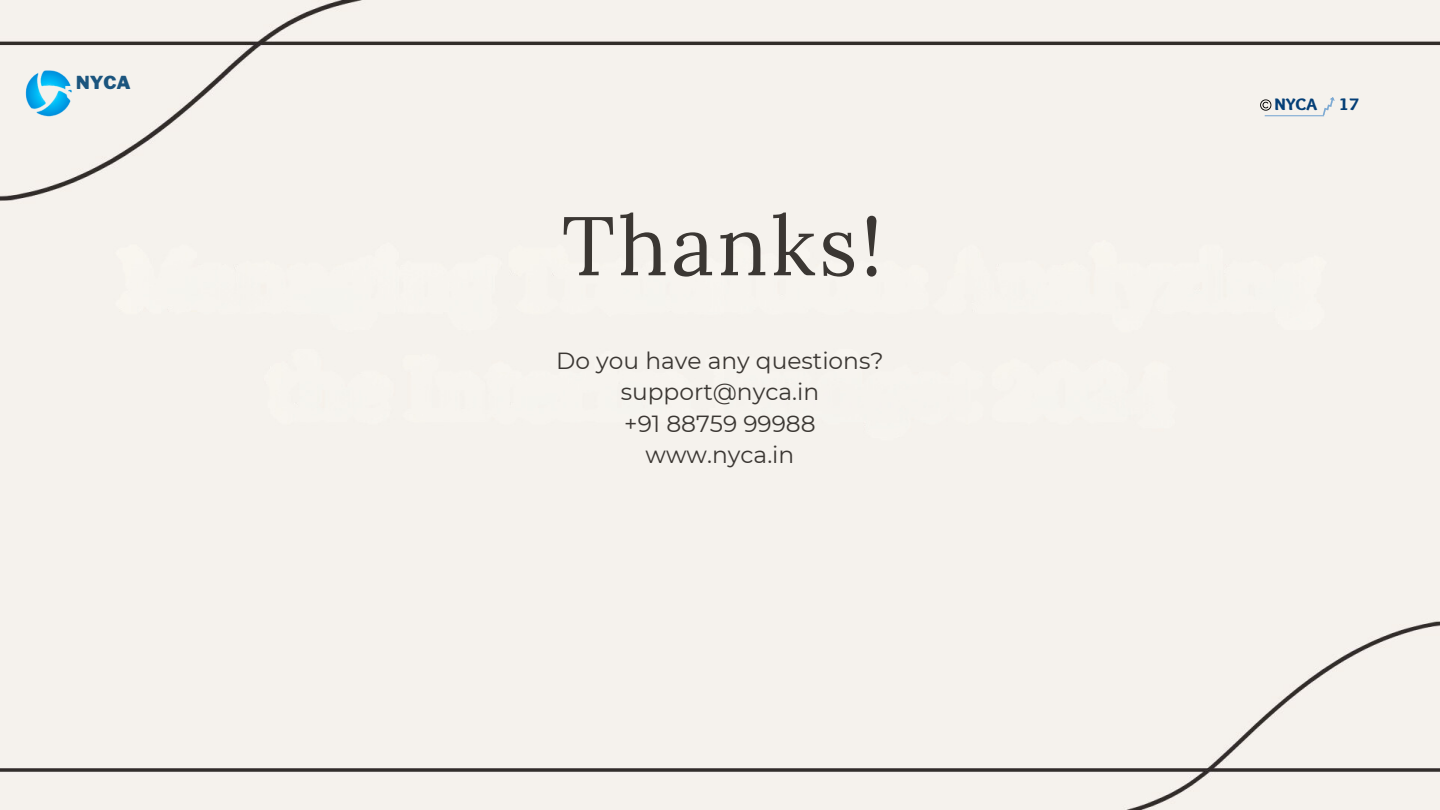
<style>
.page{position:relative;width:1440px;height:810px;background:#f5f2ed}
.page>*{position:absolute;margin:0;border:0;box-sizing:border-box;transform-origin:0 0}
.t1{font:83.1px "Lora";letter-spacing:.04em;color:#3b3733}
.t2{font:23.3px/31.5px "Montserrat";color:#3b3733;text-align:center}
.t3{font:900 17.8px "Libre Franklin";color:#1b557e}
.t4{font:900 17.3px "Sukar";color:#043f77}
</style>
<div class="page">
<svg style="left:1317px;top:97px;width:22px;height:19px"></svg>
<hr style="left:1265px;top:115px;width:59px;height:1px;background:#7ba9d3">
<svg style="left:1260px;top:99px;width:11px;height:12px"></svg>
<img style="left:0;top:0;width:185px;height:185px">
<p class="t3" style="left:76px;top:71px;width:56px">NYCA</p>
<h1 class="t1" style="left:562px;top:192px;width:322px">Thanks!</h1>
<p class="t2" style="left:556px;top:344px;width:329px">Do you have any questions? support@nyca.in<br>+91 88759 99988 www.nyca.in</p>
<p class="t4" style="left:1274px;top:94px;width:44px">NYCA</p>
<p class="t4" style="left:1339px;top:94px;width:21px">17</p>
</div>
